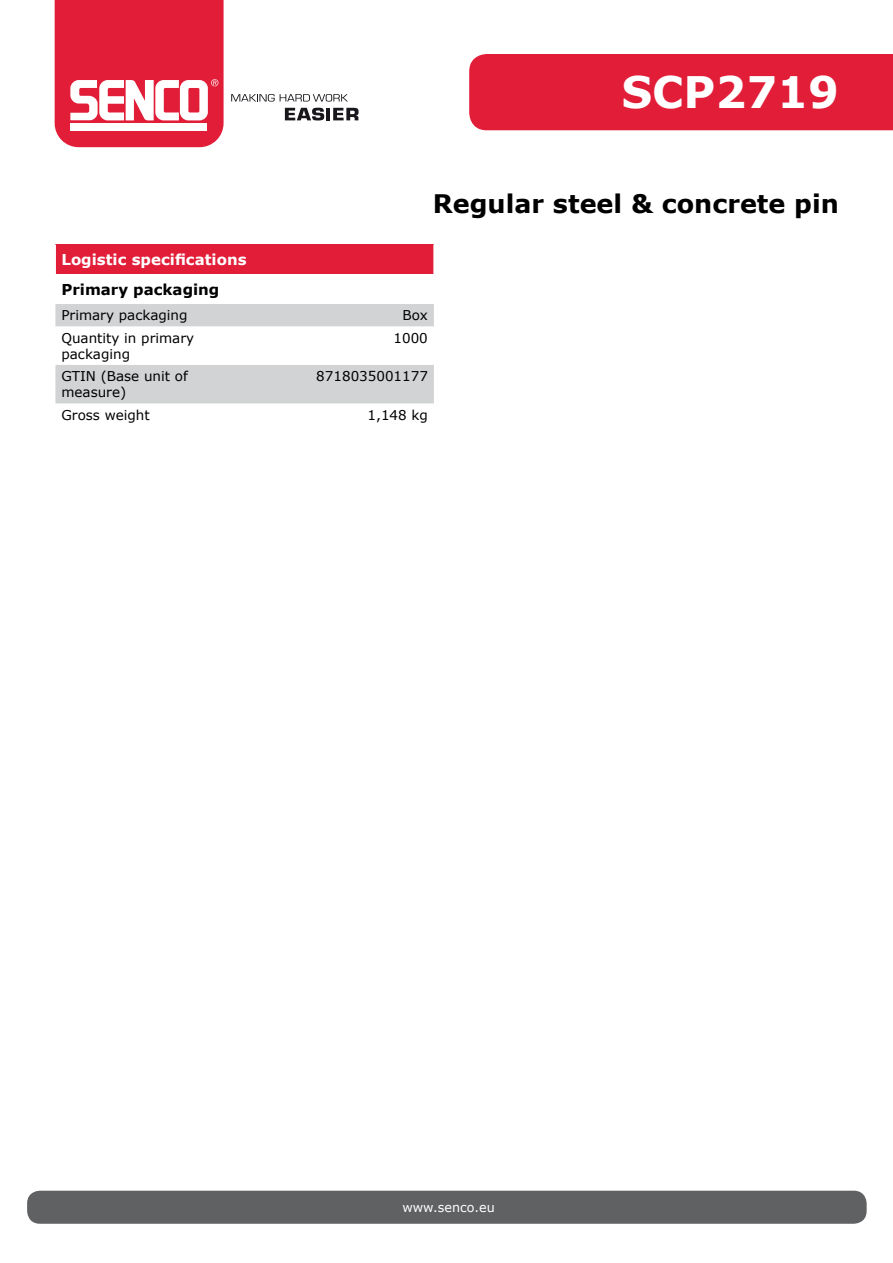
<style>
.page{position:relative;width:893px;height:1263px;background:#fff}
.page>*{position:absolute;margin:0;border:0;box-sizing:border-box;transform-origin:0 0}
.t1{font:700 43.5px "Verdana";color:#fff}
.t2{font:700 25.5px "Verdana";color:#000}
.t3{font:700 15px "Verdana";color:#fff}
.t4{font:700 15px "Verdana";color:#000}
.t5{font:13.5px/16.2px "Verdana";color:#000}
.t6{font:12.75px "Verdana";color:#fff}
</style>
<div class="page">
<div style="left:27px;top:1191px;width:840px;height:33px;background:#5f6162;border-radius:13px"></div>
<div style="left:55px;top:244px;width:379px;height:30px;background:#e21d38"></div>
<svg style="left:55px;top:304px;width:379px;height:99px"></svg>
<hr style="left:55px;top:244px;width:1px;height:30px;background:#fff">
<hr style="left:433px;top:244px;width:1px;height:30px;background:#fff">
<svg style="left:231px;top:94px;width:117px;height:8px"></svg>
<svg style="left:285px;top:108px;width:74px;height:12px"></svg>
<svg style="left:55px;top:0;width:169px;height:147px"></svg>
<div style="left:469px;top:54px;width:424px;height:76px;background:#e21d38"></div>
<h1 class="t1" style="left:621px;top:64px;width:219px">SCP2719</h1>
<h2 class="t2" style="left:433px;top:187px;width:408px">Regular steel &amp; concrete pin</h2>
<p class="t3" style="left:61px;top:250px;width:187px">Logistic specifications</p>
<p class="t4" style="left:61px;top:279px;width:160px">Primary packaging</p>
<p class="t5" style="left:61px;top:307px;width:128px">Primary packaging</p>
<p class="t5" style="left:403px;top:307px;width:27px">Box</p>
<p class="t5" style="left:61px;top:330px;width:134px">Quantity in primary packaging</p>
<p class="t5" style="left:394px;top:330px;width:36px">1000</p>
<p class="t5" style="left:61px;top:368px;width:128px">GTIN (Base unit of measure)</p>
<p class="t5" style="left:316px;top:368px;width:113px">8718035001177</p>
<p class="t5" style="left:61px;top:407px;width:90px">Gross weight</p>
<p class="t5" style="left:367px;top:407px;width:62px">1,148 kg</p>
<p class="t6" style="left:402px;top:1199px;width:94px">www.senco.eu</p>
</div>
